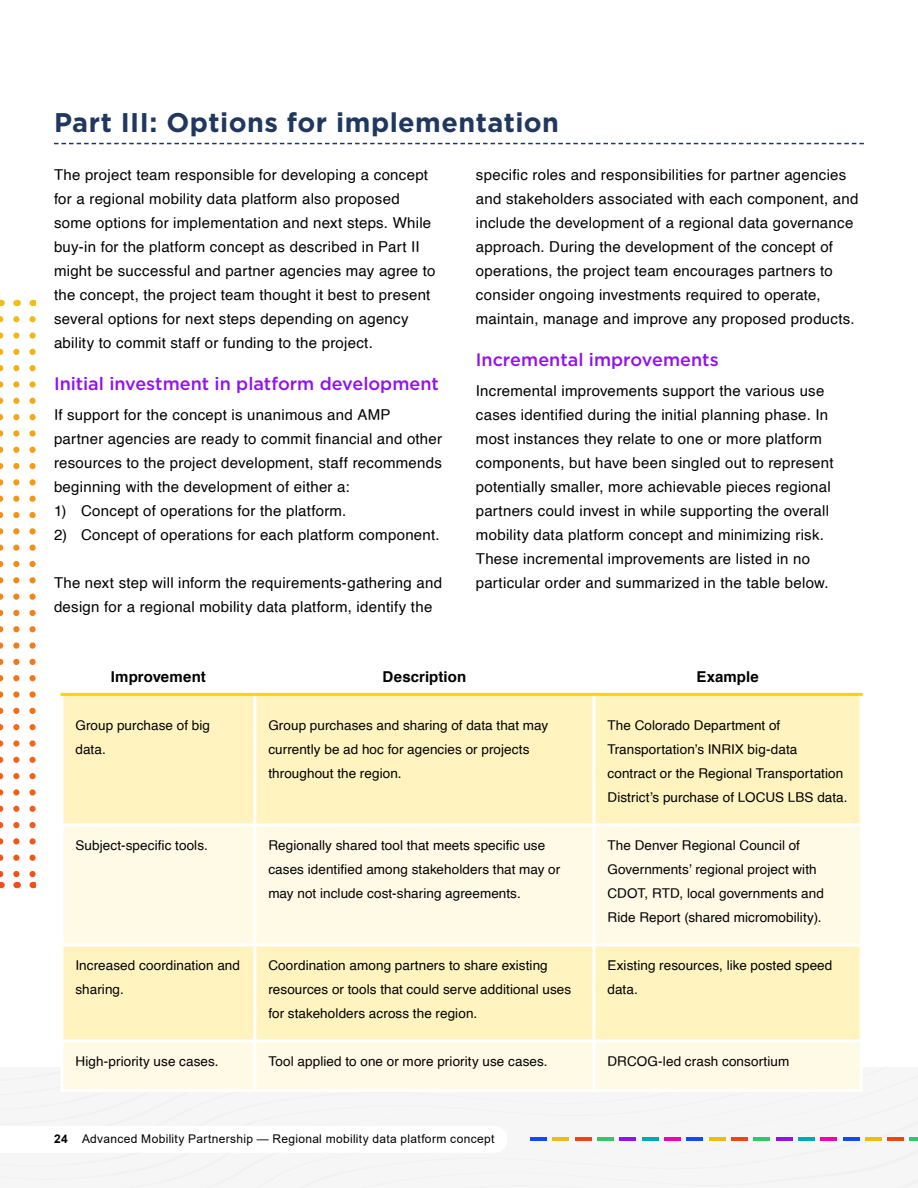
<style>
.page{position:relative;width:918px;height:1188px;background:#fff}
.page>*{position:absolute;margin:0;border:0;box-sizing:border-box;transform-origin:0 0}
.t1{font:700 27px "Gotham";letter-spacing:.015em;color:#203760}
.t2{font:500 18px "Gotham";color:#9211ef}
.t3{font:15px/24px "Helvetica";letter-spacing:.015em;color:#000}
.t4{font:700 15px "Helvetica";letter-spacing:.005em;color:#000}
.t5{font:13.5px/24px "Helvetica";letter-spacing:.005em;color:#000}
.t6{font:12px "Arial";letter-spacing:.025em;color:#000101}
.s1{font-weight:700}
</style>
<div class="page">
<div style="left:0;top:1067px;width:918px;height:121px;background:#f6f6f6"></div>
<svg style="left:54px;top:143px;width:810px;height:1px"></svg>
<svg style="left:62px;top:692px;width:799px;height:1px"></svg>
<div style="left:63px;top:696px;width:797px;height:128px;background:#fff4bf"></div>
<svg style="left:63px;top:826px;width:797px;height:263px;background:#fff7d8"></svg>
<hr style="left:60px;top:693px;width:195px;height:3px;background:#ffd200">
<hr style="left:255px;top:693px;width:339px;height:3px;background:#ffd200">
<hr style="left:594px;top:693px;width:269px;height:3px;background:#ffd200">
<hr style="left:253px;top:696px;width:3px;height:128px;background:#fff">
<svg style="left:592px;top:696px;width:4px;height:128px"></svg>
<hr style="left:253px;top:826px;width:3px;height:118px;background:#fff">
<hr style="left:592px;top:826px;width:4px;height:118px;background:#fffdf6">
<hr style="left:60px;top:944px;width:195px;height:2px;background:#fff">
<hr style="left:255px;top:944px;width:339px;height:2px;background:#fff">
<hr style="left:253px;top:946px;width:3px;height:94px;background:#fff">
<hr style="left:594px;top:944px;width:269px;height:2px;background:#fff">
<svg style="left:592px;top:946px;width:4px;height:94px"></svg>
<hr style="left:60px;top:1040px;width:195px;height:2px;background:#fff">
<hr style="left:60px;top:1042px;width:3px;height:47px;background:#fff">
<hr style="left:255px;top:1040px;width:339px;height:2px;background:#fff">
<hr style="left:253px;top:1042px;width:3px;height:47px;background:#fff">
<hr style="left:594px;top:1040px;width:269px;height:2px;background:#fff">
<hr style="left:592px;top:1042px;width:4px;height:47px;background:#fffcf6">
<hr style="left:860px;top:1042px;width:3px;height:47px;background:#fff">
<hr style="left:60px;top:1089px;width:195px;height:3px;background:#fff">
<hr style="left:255px;top:1089px;width:339px;height:3px;background:#fff">
<hr style="left:594px;top:1089px;width:269px;height:3px;background:#fff">
<svg style="left:29px;top:319px;width:7px;height:569px"></svg>
<svg style="left:0;top:319px;width:3px;height:569px"></svg>
<svg style="left:13px;top:319px;width:7px;height:569px"></svg>
<svg style="left:530px;top:1137px;width:388px;height:4px"></svg>
<h2 class="t1" style="left:54px;top:107px;width:507px">Part III: Options for implementation</h2>
<p class="t3" style="left:54px;top:163px;width:383px">The project team responsible for developing a concept for a regional mobility data platform also proposed some options for implementation and next steps. While buy-in for the platform concept as described in Part II might be successful and partner agencies may agree to the concept, the project team thought it best to present several options for next steps depending on agency ability to commit staff or funding to the project.</p>
<h3 class="t2" style="left:54px;top:373px;width:386px">Initial investment in platform development</h3>
<p class="t3" style="left:54px;top:403px;width:390px">If support for the concept is unanimous and AMP partner agencies are ready to commit financial and other resources to the project development, staff recommends beginning with the development of either a:</p>
<p class="t3" style="left:54px;top:499px;width:294px">1) Concept of operations for the platform.</p>
<p class="t3" style="left:54px;top:523px;width:387px">2) Concept of operations for each platform component.</p>
<p class="t3" style="left:54px;top:571px;width:390px">The next step will inform the requirements-gathering and design for a regional mobility data platform, identify the</p>
<p class="t3" style="left:476px;top:163px;width:384px">specific roles and responsibilities for partner agencies and stakeholders associated with each component, and include the development of a regional data governance approach. During the development of the concept of operations, the project team encourages partners to consider ongoing investments required to operate, maintain, manage and improve any proposed products.</p>
<h3 class="t2" style="left:476px;top:349px;width:244px">Incremental improvements</h3>
<p class="t3" style="left:476px;top:379px;width:359px">Incremental improvements support the various use cases identified during the initial planning phase. In most instances they relate to one or more platform components, but have been singled out to represent potentially smaller, more achievable pieces regional partners could invest in while supporting the overall mobility data platform concept and minimizing risk.<br>These incremental improvements are listed in no particular order and summarized in the table below.</p>
<p class="t4" style="left:111px;top:664px;width:96px">Improvement</p>
<p class="t4" style="left:383px;top:664px;width:85px">Description</p>
<p class="t4" style="left:696px;top:664px;width:64px">Example</p>
<p class="t5" style="left:75px;top:713px;width:136px">Group purchase of big data.</p>
<p class="t5" style="left:268px;top:713px;width:281px">Group purchases and sharing of data that may currently be ad hoc for agencies or projects throughout the region.</p>
<p class="t5" style="left:608px;top:713px;width:242px">The Colorado Department of Transportation’s INRIX big-data contract or the Regional Transportation District’s purchase of LOCUS LBS data.</p>
<p class="t5" style="left:75px;top:833px;width:134px">Subject-specific tools.</p>
<p class="t5" style="left:268px;top:833px;width:293px">Regionally shared tool that meets specific use cases identified among stakeholders that may or may not include cost-sharing agreements.</p>
<p class="t5" style="left:608px;top:833px;width:218px">The Denver Regional Council of Governments’ regional project with CDOT, RTD, local governments and Ride Report (shared micromobility).</p>
<p class="t5" style="left:75px;top:953px;width:166px">Increased coordination and sharing.</p>
<p class="t5" style="left:268px;top:953px;width:304px">Coordination among partners to share existing resources or tools that could serve additional uses for stakeholders across the region.</p>
<p class="t5" style="left:608px;top:953px;width:226px">Existing resources, like posted speed data.</p>
<p class="t5" style="left:75px;top:1049px;width:145px">High-priority use cases.</p>
<p class="t5" style="left:268px;top:1049px;width:281px">Tool applied to one or more priority use cases.</p>
<p class="t5" style="left:608px;top:1049px;width:183px">DRCOG-led crash consortium</p>
<p class="t6" style="left:54px;top:1130px;width:442px"><span class="s1">24</span> Advanced Mobility Partnership — Regional mobility data platform concept</p>
</div>
